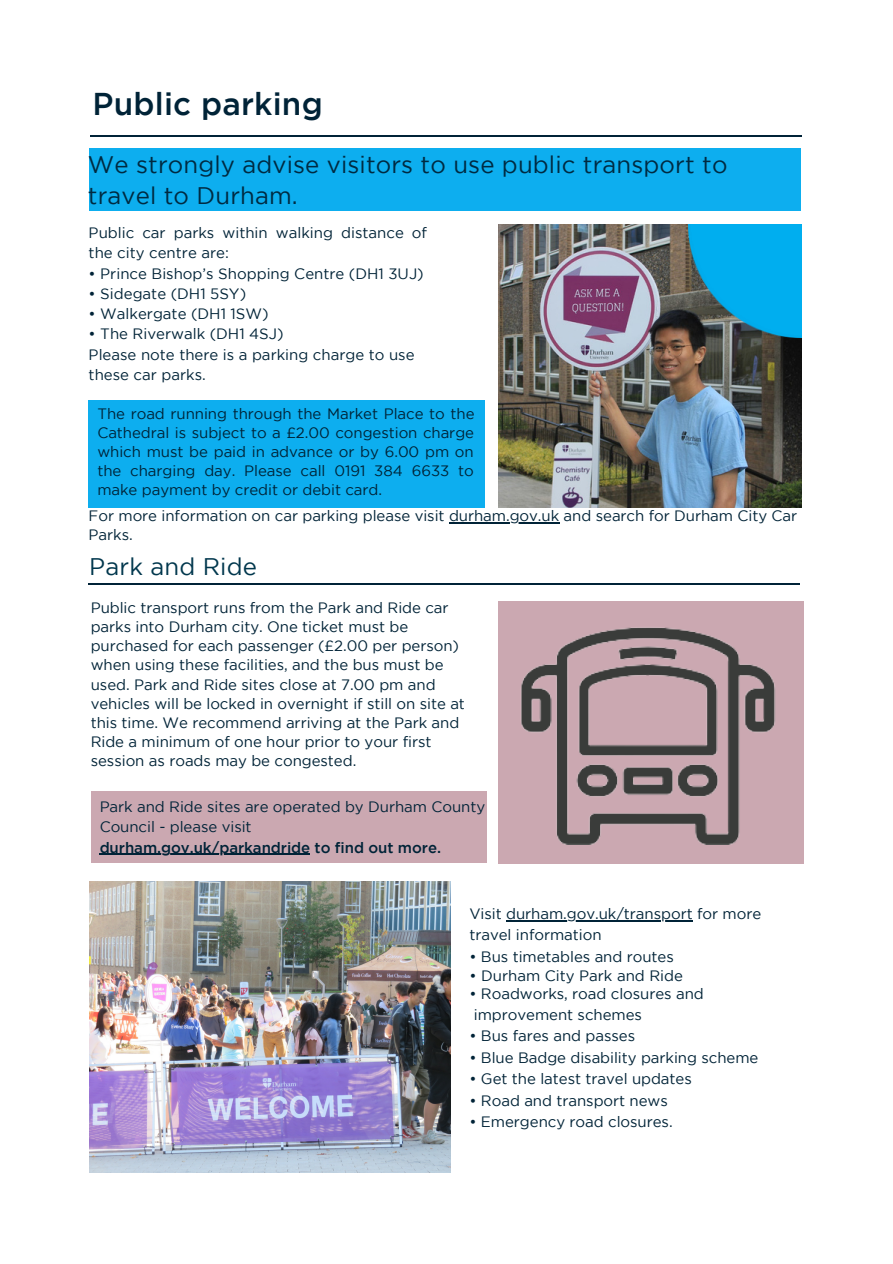
<style>
.page{position:relative;width:893px;height:1264px;background:#fff}
.page>*{position:absolute;margin:0;border:0;box-sizing:border-box;transform-origin:0 0}
.t1{font:500 31.5px "Gotham";letter-spacing:.005em;color:#002337}
.t2{font:24px/30.3px "Gotham";letter-spacing:.005em;color:#002a41}
.t3{font:24px "Gotham";letter-spacing:.005em;color:#00374d}
.t4{font:15px/19px "Gotham";letter-spacing:-.005em;color:#002337}
.t5{font:500 15px "Gotham";letter-spacing:-.005em;color:#002337}
</style>
<div class="page">
<hr style="left:91px;top:135px;width:710px;height:2px;background:#002337">
<hr style="left:89px;top:583px;width:710px;height:1px;background:#002337">
<img style="left:498px;top:225px;width:303px;height:282px">
<img style="left:689px;top:225px;width:112px;height:112px">
<div style="left:498px;top:601px;width:305px;height:263px;background:#cba8b1"></div>
<div style="left:91px;top:791px;width:395px;height:71px;background:#cba8b1"></div>
<img style="left:485px;top:584px;width:298px;height:260px">
<img style="left:89px;top:881px;width:361px;height:291px">
<div style="left:89px;top:148px;width:711px;height:63px;background:#0daeef"></div>
<hr style="left:449px;top:522px;width:110px;height:1px;background:#002337">
<div style="left:88px;top:400px;width:396px;height:107px;background:#0daeef"></div>
<hr style="left:100px;top:853px;width:210px;height:2px;background:#002337">
<hr style="left:506px;top:920px;width:186px;height:1px;background:#002337">
<h1 class="t1" style="left:93px;top:92px;width:231px">Public parking</h1>
<h2 class="t2" style="left:88px;top:151px;width:641px">We strongly advise visitors to use public transport to travel to Durham.</h2>
<p class="t4" style="left:89px;top:224px;width:340px;line-height:20.2px">Public car parks within walking distance of the city centre are:</p>
<p class="t4" style="left:89px;top:265px;width:336px">• Prince Bishop’s Shopping Centre (DH1 3UJ)</p>
<p class="t4" style="left:89px;top:285px;width:159px">• Sidegate (DH1 5SY)</p>
<p class="t4" style="left:89px;top:305px;width:181px">• Walkergate (DH1 1SW)</p>
<p class="t4" style="left:89px;top:325px;width:327px;line-height:20.2px">• The Riverwalk (DH1 4SJ)<br>Please note there is a parking charge to use these car parks.</p>
<p class="t4" style="left:97px;top:405px;width:378px;text-align:justify">The road running through the Market Place to the Cathedral is subject to a £2.00 congestion charge which must be paid in advance or by 6.00 pm on the charging day. Please call 0191 384 6633 to make payment by credit or debit card.</p>
<p class="t4" style="left:89px;top:507px;width:710px">For more information on car parking please visit durham.gov.uk and search for Durham City Car<br>Parks.</p>
<h2 class="t3" style="left:89px;top:557px;width:169px">Park and Ride</h2>
<p class="t4" style="left:91px;top:599px;width:376px">Public transport runs from the Park and Ride car parks into Durham city. One ticket must be purchased for each passenger (£2.00 per person) when using these facilities, and the bus must be used. Park and Ride sites close at 7.00 pm and vehicles will be locked in overnight if still on site at this time. We recommend arriving at the Park and Ride a minimum of one hour prior to your first session as roads may be congested.</p>
<p class="t4" style="left:100px;top:797px;width:387px;line-height:20.2px">Park and Ride sites are operated by Durham County<br>Council - please visit</p>
<p class="t5" style="left:100px;top:841px;width:343px">durham.gov.uk/parkandride to find out more.</p>
<p class="t4" style="left:469px;top:903px;width:293px;line-height:21.3px">Visit durham.gov.uk/transport for more travel information</p>
<p class="t4" style="left:469px;top:947px;width:206px">• Bus timetables and routes</p>
<p class="t4" style="left:469px;top:966px;width:215px">• Durham City Park and Ride</p>
<p class="t4" style="left:469px;top:983px;width:236px;line-height:21.3px">• Roadworks, road closures and improvement schemes</p>
<p class="t4" style="left:469px;top:1027px;width:167px">• Bus fares and passes</p>
<p class="t4" style="left:469px;top:1048px;width:290px">• Blue Badge disability parking scheme</p>
<p class="t4" style="left:469px;top:1070px;width:224px">• Get the latest travel updates</p>
<p class="t4" style="left:469px;top:1091px;width:200px">• Road and transport news</p>
<p class="t4" style="left:469px;top:1113px;width:205px">• Emergency road closures.</p>
</div>
